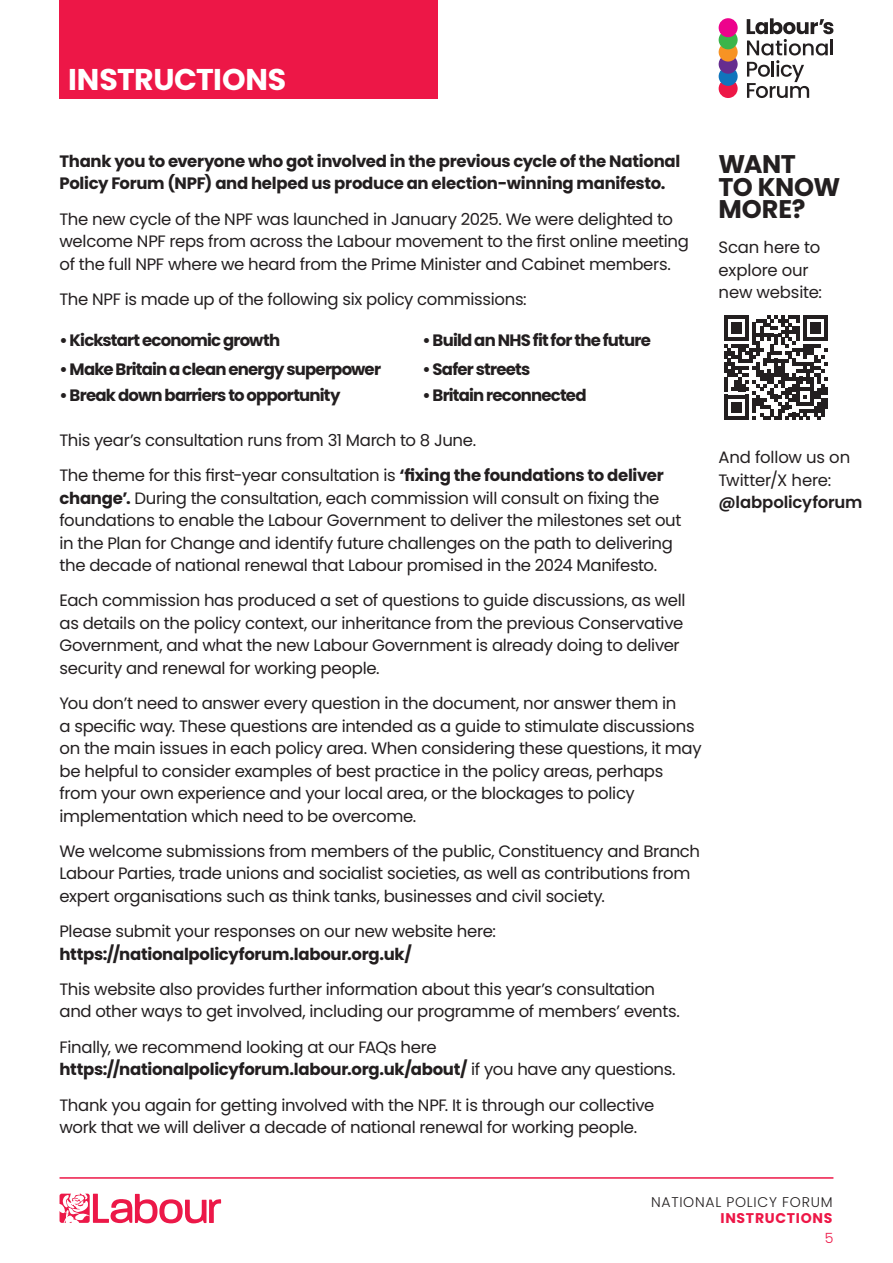
<style>
.page{position:relative;width:893px;height:1263px;background:#fff}
.page>*{position:absolute;margin:0;border:0;box-sizing:border-box;transform-origin:0 0}
.t1{font:700 30px "Poppins";letter-spacing:-.005em;color:#fff}
.BODY_TEXT_11_15_BLK{font:700 25.5px/22.5px "Poppins";letter-spacing:-.02em;color:#231f20}
.BODY_TEXT_11_15_BLK-2{font:16.5px/22.5px "Poppins";letter-spacing:-.02em;color:#231f20}
.STANDFIRST_11_15_BOLD_BLK{font:700 16.5px "Poppins";letter-spacing:-.04em;color:#231f20}
.STANDFIRST_11_15_BOLD_BLK-2{font:700 16.5px/22.5px "Poppins";letter-spacing:-.02em;color:#231f20}
.t2{font:300 14.1px "Poppins";letter-spacing:.05em;color:#231f20}
.t3{font:700 14.1px "Poppins";letter-spacing:.05em;color:#ed1747}
.t4{font:300 14.1px "Poppins";color:#ed1747}
.s1{font-weight:700}
.s2{font-weight:600}
</style>
<div class="page">
<svg style="left:60px;top:1193px;width:161px;height:30px"></svg>
<hr style="left:60px;top:1177px;width:773px;height:2px;background:#ed1747">
<div style="left:60px;top:0;width:378px;height:98px;background:#ed1747"></div>
<div style="left:719px;top:79px;width:19px;height:19px;background:#ed1747;border-radius:50%"></div>
<div style="left:719px;top:67px;width:19px;height:19px;background:#1074bc;border-radius:50%"></div>
<div style="left:719px;top:55px;width:19px;height:19px;background:#662d8f;border-radius:50%"></div>
<div style="left:719px;top:43px;width:19px;height:19px;background:#f79324;border-radius:50%"></div>
<div style="left:719px;top:30px;width:19px;height:19px;background:#3ab54a;border-radius:50%"></div>
<svg style="left:747px;top:18px;width:86px;height:80px"></svg>
<div style="left:719px;top:18px;width:19px;height:19px;background:#ed028c;border-radius:50%"></div>
<svg style="left:724px;top:316px;width:104px;height:104px"></svg>
<p class="t1" style="left:68px;top:62px;width:220px">INSTRUCTIONS</p>
<p class="STANDFIRST_11_15_BOLD_BLK-2" style="left:60px;top:150px;width:622px">Thank you to everyone who got involved in the previous cycle of the National<br>Policy Forum (NPF) and helped us produce an election-winning manifesto.</p>
<p class="BODY_TEXT_11_15_BLK-2" style="left:60px;top:208px;width:631px">The new cycle of the NPF was launched in January 2025. We were delighted to welcome NPF reps from across the Labour movement to the first online meeting of the full NPF where we heard from the Prime Minister and Cabinet members.</p>
<p class="BODY_TEXT_11_15_BLK-2" style="left:60px;top:288px;width:469px">The NPF is made up of the following six policy commissions:</p>
<p class="STANDFIRST_11_15_BOLD_BLK" style="left:60px;top:330px;width:222px">• Kickstart economic growth</p>
<p class="STANDFIRST_11_15_BOLD_BLK" style="left:422px;top:330px;width:230px">• Build an NHS fit for the future</p>
<p class="STANDFIRST_11_15_BOLD_BLK" style="left:60px;top:360px;width:323px">• Make Britain a clean energy superpower</p>
<p class="STANDFIRST_11_15_BOLD_BLK" style="left:422px;top:360px;width:109px">• Safer streets</p>
<p class="STANDFIRST_11_15_BOLD_BLK" style="left:60px;top:386px;width:282px">• Break down barriers to opportunity</p>
<p class="STANDFIRST_11_15_BOLD_BLK" style="left:422px;top:386px;width:166px">• Britain reconnected</p>
<p class="BODY_TEXT_11_15_BLK-2" style="left:60px;top:429px;width:418px">This year’s consultation runs from 31 March to 8 June.</p>
<p class="BODY_TEXT_11_15_BLK-2" style="left:60px;top:464px;width:623px">The theme for this first-year consultation is <span class="s1">‘fixing the foundations to deliver change’.</span> During the consultation, each commission will consult on fixing the foundations to enable the Labour Government to deliver the milestones set out in the Plan for Change and identify future challenges on the path to delivering the decade of national renewal that Labour promised in the 2024 Manifesto.</p>
<p class="BODY_TEXT_11_15_BLK-2" style="left:60px;top:589px;width:627px">Each commission has produced a set of questions to guide discussions, as well as details on the policy context, our inheritance from the previous Conservative Government, and what the new Labour Government is already doing to deliver security and renewal for working people.</p>
<p class="BODY_TEXT_11_15_BLK-2" style="left:60px;top:692px;width:644px">You don’t need to answer every question in the document, nor answer them in<br>a specific way. These questions are intended as a guide to stimulate discussions on the main issues in each policy area. When considering these questions, it may be helpful to consider examples of best practice in the policy areas, perhaps from your own experience and your local area, or the blockages to policy implementation which need to be overcome.</p>
<p class="BODY_TEXT_11_15_BLK-2" style="left:60px;top:840px;width:642px">We welcome submissions from members of the public, Constituency and Branch<br>Labour Parties, trade unions and socialist societies, as well as contributions from expert organisations such as think tanks, businesses and civil society.</p>
<p class="BODY_TEXT_11_15_BLK-2" style="left:60px;top:920px;width:438px">Please submit your responses on our new website here: <span class="s1">https://nationalpolicyforum.labour.org.uk/</span></p>
<p class="BODY_TEXT_11_15_BLK-2" style="left:60px;top:978px;width:622px">This website also provides further information about this year’s consultation and other ways to get involved, including our programme of members’ events.</p>
<p class="BODY_TEXT_11_15_BLK-2" style="left:60px;top:1036px;width:618px">Finally, we recommend looking at our FAQs here <span class="s1">https://nationalpolicyforum.labour.org.uk/about/</span> if you have any questions.</p>
<p class="BODY_TEXT_11_15_BLK-2" style="left:60px;top:1093px;width:596px">Thank you again for getting involved with the NPF. It is through our collective work that we will deliver a decade of national renewal for working people.</p>
<p class="BODY_TEXT_11_15_BLK" style="left:719px;top:153px;width:123px">WANT<br>TO KNOW<br>MORE?</p>
<p class="BODY_TEXT_11_15_BLK-2" style="left:719px;top:236px;width:105px">Scan here to explore our new website:</p>
<p class="BODY_TEXT_11_15_BLK-2" style="left:719px;top:446px;width:145px">And follow us on<br>Twitter/X here: <span class="s2">@labpolicyforum</span></p>
<p class="t2" style="left:651px;top:1193px;width:183px">NATIONAL POLICY FORUM</p>
<p class="t3" style="left:720px;top:1210px;width:114px">INSTRUCTIONS</p>
<p class="t4" style="left:825px;top:1230px;width:10px">5</p>
</div>
